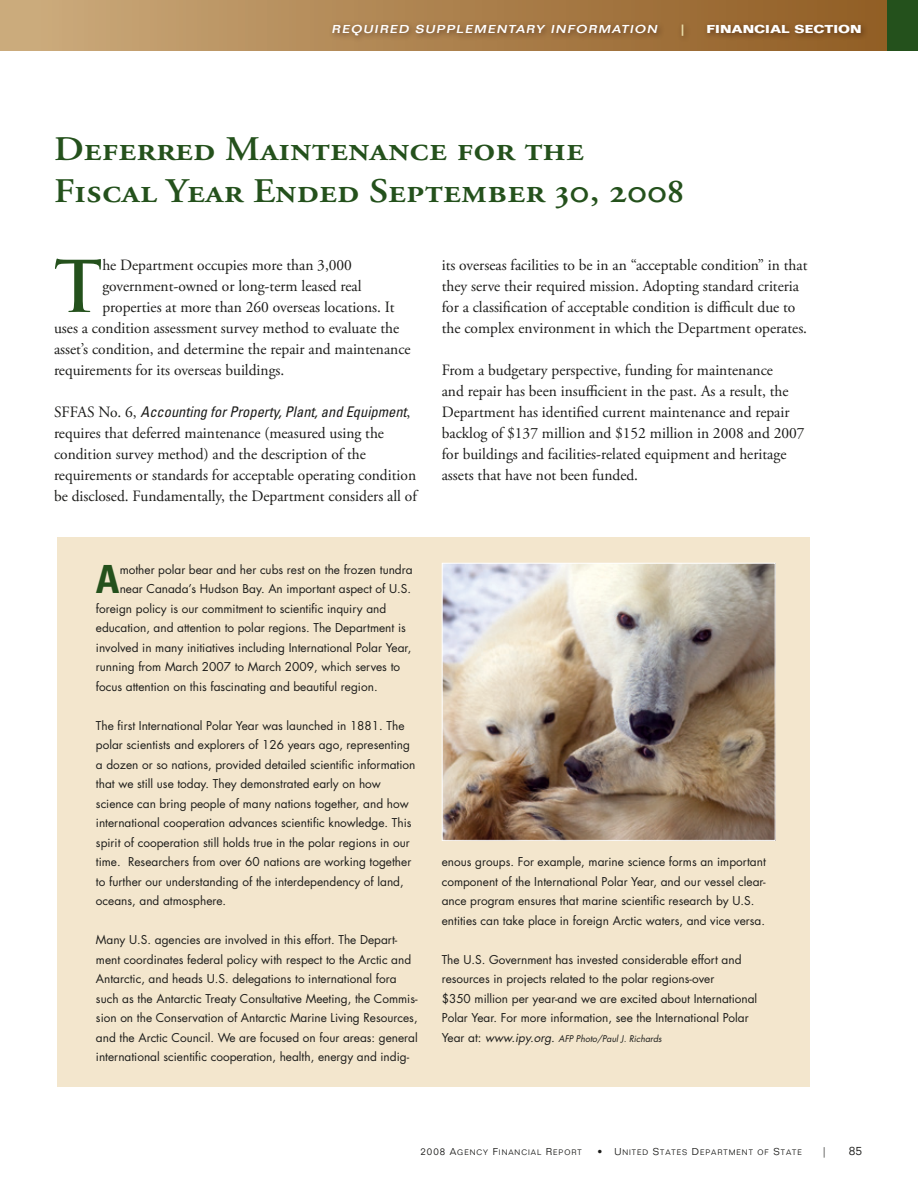
<style>
.page{position:relative;width:918px;height:1188px;background:#fff}
.page>*{position:absolute;margin:0;border:0;box-sizing:border-box;transform-origin:0 0}
._2_02_BodyText{font:700 69.45px "Trajan";color:#24511c}
.MDACaptions1{font:700 condensed 38.85px "Univers";color:#24511c}
._1_01_Header_Lvl1{font:34.5px/41.4px "Adobe Garamond Semibold SC";color:#24511c;scale:1.1 1}
._2_02_BodyText-2{font:15.75px/21px "Adobe Garamond Pro";color:#1c1c1a}
._2_02_BodyText-3{font:italic condensed 14.7px "Univers";color:#1c1c1a}
.t1{font:300 12px "Folio Std";color:#1c1c1a}
.MDACaptions1-2{font:11.85px/19.5px "Futura";color:#1c1c1a}
.t2{font:italic 500 11.25px "Folio Std";color:#fff;scale:1.2 1}
.t3{font:700 11.25px "Folio Std";color:#fff;scale:1.2 1}
.t4{font:700 11.25px "Folio Std";color:#e9dca7;scale:1.2 1}
.t5{font:300 10.5px "Folio Std";color:#1c1c1a}
.MDACaptions1-3{font:italic 9px "Futura";color:#1c1c1a}
.t6{font:7.8px "Folio Std Light SC800";letter-spacing:.125em;color:#1c1c1a}
.s1{font-family:"Adobe Garamond Pro";font-style:normal;font-stretch:normal;font-size:15.75px}
.s2{font-style:normal;font-size:11.85px}
.s3{font-size:11.85px}
.s4{font-size:9.75px}
</style>
<div class="page">
<div style="left:57px;top:537px;width:753px;height:550px;background:#f3e6cd"></div>
<img style="left:444px;top:565px;width:330px;height:274px">
<div style="left:442px;top:563px;width:334px;height:278px;border:1px solid #fff"></div>
<div style="left:0;top:0;width:918px;height:50px;background:linear-gradient(to right,#ccab7d,#8e5920)"></div>
<div style="left:887px;top:0;width:31px;height:50px;background:#24511c"></div>
<div style="left:327px;top:20px;width:541px;height:23px;background:#1b0000;opacity:.5"></div>
<p class="t2" style="left:332px;top:23px;width:272px">REQUIRED SUPPLEMENTARY I NFORMATION</p>
<p class="t4" style="left:681px;top:22px;width:4px">|</p>
<p class="t3" style="left:707px;top:22px;width:131px">FINANCIAL SECTION</p>
<p class="_1_01_Header_Lvl1" style="left:54px;top:129px;width:575px">Deferred Maintenance for the<br>Fiscal Year Ended September 30, 2008</p>
<p class="_2_02_BodyText" style="left:54px;top:243px;width:50px">T</p>
<p class="_2_02_BodyText-2" style="left:102px;top:255px;width:251px">he Department occupies more than 3,000</p>
<p class="_2_02_BodyText-2" style="left:102px;top:276px;width:261px">government-owned or long-term leased real</p>
<p class="_2_02_BodyText-2" style="left:102px;top:297px;width:294px">properties at more than 260 overseas locations. It</p>
<p class="_2_02_BodyText-2" style="left:54px;top:318px;width:347px">uses a condition assessment survey method to evaluate the</p>
<p class="_2_02_BodyText-2" style="left:54px;top:339px;width:358px">asset’s condition, and determine the repair and maintenance</p>
<p class="_2_02_BodyText-2" style="left:54px;top:360px;width:232px">requirements for its overseas buildings.</p>
<p class="_2_02_BodyText-3" style="left:54px;top:402px;width:358px"><span class="s1">SFFAS No. 6,</span> Accounting for Property, Plant, and Equipment<span class="s1">,</span></p>
<p class="_2_02_BodyText-2" style="left:54px;top:423px;width:364px">requires that deferred maintenance (measured using the condition survey method) and the description of the requirements or standards for acceptable operating condition be disclosed. Fundamentally, the Department considers all of</p>
<p class="_2_02_BodyText-2" style="left:442px;top:255px;width:367px">its overseas facilities to be in an “acceptable condition” in that they serve their required mission. Adopting standard criteria for a classification of acceptable condition is difficult due to the complex environment in which the Department operates.</p>
<p class="_2_02_BodyText-2" style="left:442px;top:360px;width:364px">From a budgetary perspective, funding for maintenance<br>and repair has been insufficient in the past. As a result, the Department has identified current maintenance and repair backlog of $137 million and $152 million in 2008 and 2007 for buildings and facilities-related equipment and heritage assets that have not been funded.</p>
<p class="MDACaptions1" style="left:96px;top:555px;width:25px">A</p>
<p class="MDACaptions1-2" style="left:120px;top:559px;width:294px">mother polar bear and her cubs rest on the frozen tundra</p>
<p class="MDACaptions1-2" style="left:120px;top:579px;width:293px">near Canada’s Hudson Bay. An important aspect of U.S.</p>
<p class="MDACaptions1-2" style="left:96px;top:598px;width:292px">foreign policy is our commitment to scientific inquiry and</p>
<p class="MDACaptions1-2" style="left:96px;top:618px;width:311px">education, and attention to polar regions. The Department is</p>
<p class="MDACaptions1-2" style="left:96px;top:637px;width:317px">involved in many initiatives including International Polar Year,</p>
<p class="MDACaptions1-2" style="left:96px;top:657px;width:306px">running from March 2007 to March 2009, which serves to</p>
<p class="MDACaptions1-2" style="left:96px;top:676px;width:283px">focus attention on this fascinating and beautiful region.</p>
<p class="MDACaptions1-2" style="left:96px;top:715px;width:321px">The first International Polar Year was launched in 1881. The polar scientists and explorers of 126 years ago, representing a dozen or so nations, provided detailed scientific information that we still use today. They demonstrated early on how science can bring people of many nations together, and how international cooperation advances scientific knowledge. This spirit of cooperation still holds true in the polar regions in our time. Researchers from over 60 nations are working together to further our understanding of the interdependency of land, oceans, and atmosphere.</p>
<p class="MDACaptions1-2" style="left:96px;top:930px;width:323px">Many U.S. agencies are involved in this effort. The Depart&shy;ment coordinates federal policy with respect to the Arctic and Antarctic, and heads U.S. delegations to international fora such as the Antarctic Treaty Consultative Meeting, the Commis&shy;sion on the Conservation of Antarctic Marine Living Resources, and the Arctic Council. We are focused on four areas: general international scientific cooperation, health, energy and indig-</p>
<p class="MDACaptions1-2" style="left:442px;top:852px;width:326px">enous groups. For example, marine science forms an important component of the International Polar Year, and our vessel clear&shy;ance program ensures that marine scientific research by U.S. entities can take place in foreign Arctic waters, and vice versa.</p>
<p class="MDACaptions1-2" style="left:442px;top:949px;width:317px">The U.S. Government has invested considerable effort and resources in projects related to the polar regions-over<br>$350 million per year-and we are excited about International Polar Year. For more information, see the International Polar</p>
<p class="MDACaptions1-3" style="left:442px;top:1032px;width:221px"><span class="s2">Year at:</span> <span class="s3">www.ipy.org.</span> AFP Photo/Paul J. Richards</p>
<p class="t6" style="left:421px;top:1148px;width:163px"><span class="s4">2008 A</span>GENCY <span class="s4">F</span>INANCIAL <span class="s4">R</span> EPORT</p>
<p class="t6" style="left:598px;top:1148px;width:206px"><span class="s4">• U</span>NITED <span class="s4">S</span>TATES <span class="s4">D</span>EPARTMENT OF <span class="s4">S</span>TATE</p>
<p class="t5" style="left:823px;top:1145px;width:4px">|</p>
<p class="t1" style="left:849px;top:1144px;width:15px">85</p>
</div>
